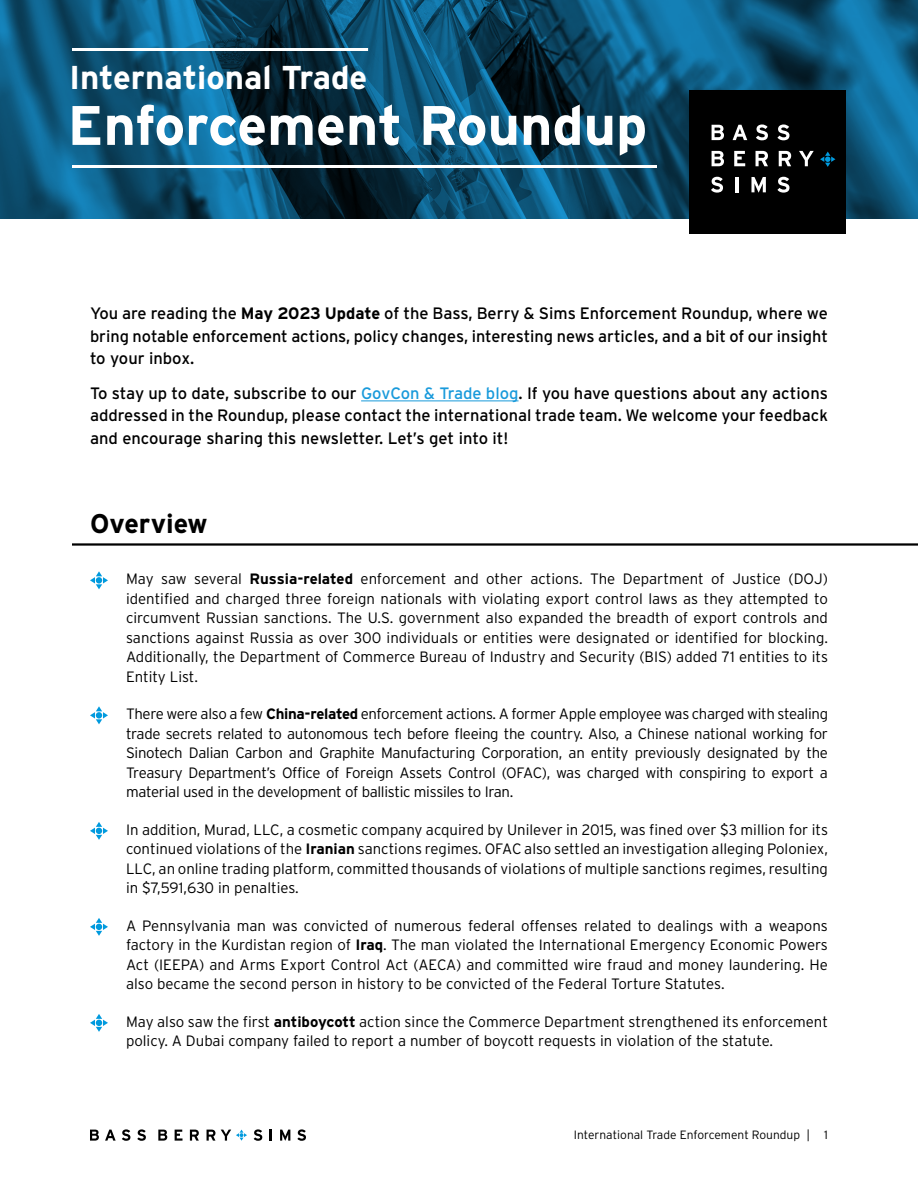
<style>
.page{position:relative;width:918px;height:1188px;background:#fff}
.page>*{position:absolute;margin:0;border:0;box-sizing:border-box;transform-origin:0 0}
.t1{font:700 55.5px "Interstate";color:#fff}
.t2{font:700 33px "Interstate";color:#fff}
.t3{font:700 27px "Interstate";color:#000}
.t4{font:16.5px/22.5px "Interstate";color:#000;text-align:justify}
.t5{font:300 15px/19.5px "Interstate";color:#000;text-align:justify}
.t6{font:300 12px "Interstate";color:#000}
.s1{font-weight:700}
.s2{color:#199adb}
</style>
<div class="page">
<svg style="left:90px;top:1130px;width:9px;height:11px"></svg>
<svg style="left:105px;top:1130px;width:11px;height:11px"></svg>
<svg style="left:122px;top:1129px;width:8px;height:12px"></svg>
<svg style="left:137px;top:1129px;width:9px;height:12px"></svg>
<svg style="left:158px;top:1130px;width:9px;height:11px"></svg>
<svg style="left:175px;top:1130px;width:8px;height:11px"></svg>
<svg style="left:190px;top:1130px;width:9px;height:11px"></svg>
<svg style="left:207px;top:1130px;width:8px;height:11px"></svg>
<svg style="left:254px;top:1129px;width:8px;height:12px"></svg>
<svg style="left:269px;top:1130px;width:3px;height:11px"></svg>
<svg style="left:280px;top:1130px;width:10px;height:11px"></svg>
<svg style="left:297px;top:1129px;width:9px;height:12px"></svg>
<svg style="left:221px;top:1130px;width:26px;height:11px"></svg>
<svg style="left:0;top:0;width:918px;height:219px;background:#0c4e6f"></svg>
<hr style="left:72px;top:48px;width:296px;height:3px;background:#fff">
<hr style="left:72px;top:165px;width:585px;height:3px;background:#fff">
<hr style="left:72px;top:543px;width:846px;height:3px;background:#000">
<svg style="left:90px;top:571px;width:18px;height:18px"></svg>
<svg style="left:90px;top:706px;width:18px;height:18px"></svg>
<svg style="left:90px;top:822px;width:18px;height:18px"></svg>
<svg style="left:90px;top:918px;width:18px;height:18px"></svg>
<svg style="left:90px;top:1014px;width:18px;height:18px"></svg>
<div style="left:689px;top:90px;width:157px;height:144px;background:#000"></div>
<svg style="left:712px;top:125px;width:12px;height:15px"></svg>
<svg style="left:733px;top:125px;width:14px;height:15px"></svg>
<svg style="left:756px;top:124px;width:12px;height:16px"></svg>
<svg style="left:777px;top:124px;width:12px;height:16px"></svg>
<svg style="left:712px;top:151px;width:12px;height:15px"></svg>
<svg style="left:734px;top:151px;width:11px;height:15px"></svg>
<svg style="left:756px;top:151px;width:12px;height:15px"></svg>
<svg style="left:779px;top:151px;width:12px;height:15px"></svg>
<svg style="left:799px;top:151px;width:15px;height:15px"></svg>
<svg style="left:711px;top:177px;width:12px;height:16px"></svg>
<hr style="left:735px;top:177px;width:3px;height:15px;background:#fff">
<svg style="left:751px;top:177px;width:15px;height:16px"></svg>
<svg style="left:777px;top:177px;width:12px;height:16px"></svg>
<svg style="left:820px;top:152px;width:15px;height:15px"></svg>
<hr style="left:361px;top:401px;width:158px;height:1px;background:#199adb">
<h2 class="t2" style="left:69px;top:59px;width:300px">International Trade</h2>
<h1 class="t1" style="left:68px;top:94px;width:581px">Enforcement Roundup</h1>
<p class="t4" style="left:90px;top:302px;width:739px">You are reading the <span class="s1">May 2023 Update</span> of the Bass, Berry &amp; Sims Enforcement Roundup, where we bring notable enforcement actions, policy changes, interesting news articles, and a bit of our insight to your inbox.</p>
<p class="t4" style="left:90px;top:382px;width:740px">To stay up to date, subscribe to our <span class="s2">GovCon &amp; Trade blog</span>. If you have questions about any actions addressed in the Roundup, please contact the international trade team. We welcome your feedback and encourage sharing this newsletter. Let’s get into it!</p>
<h3 class="t3" style="left:90px;top:509px;width:119px">Overview</h3>
<p class="t5" style="left:126px;top:569px;width:704px">May saw several <span class="s1">Russia-related</span> enforcement and other actions. The Department of Justice (DOJ) identified and charged three foreign nationals with violating export control laws as they attempted to circumvent Russian sanctions. The U.S. government also expanded the breadth of export controls and sanctions against Russia as over 300 individuals or entities were designated or identified for blocking.<br>Additionally, the Department of Commerce Bureau of Industry and Security (BIS) added 71 entities to its Entity List.</p>
<p class="t5" style="left:126px;top:704px;width:704px">There were also a few <span class="s1">China-related</span> enforcement actions. A former Apple employee was charged with stealing trade secrets related to autonomous tech before fleeing the country. Also, a Chinese national working for Sinotech Dalian Carbon and Graphite Manufacturing Corporation, an entity previously designated by the Treasury Department’s Office of Foreign Assets Control (OFAC), was charged with conspiring to export a material used in the development of ballistic missiles to Iran.</p>
<p class="t5" style="left:126px;top:819px;width:704px">In addition, Murad, LLC, a cosmetic company acquired by Unilever in 2015, was fined over $3 million for its continued violations of the <span class="s1">Iranian</span> sanctions regimes. OFAC also settled an investigation alleging Poloniex, LLC, an online trading platform, committed thousands of violations of multiple sanctions regimes, resulting in $7,591,630 in penalties.</p>
<p class="t5" style="left:126px;top:915px;width:703px">A Pennsylvania man was convicted of numerous federal offenses related to dealings with a weapons factory in the Kurdistan region of <span class="s1">Iraq</span>. The man violated the International Emergency Economic Powers Act (IEEPA) and Arms Export Control Act (AECA) and committed wire fraud and money laundering. He also became the second person in history to be convicted of the Federal Torture Statutes.</p>
<p class="t5" style="left:126px;top:1011px;width:703px">May also saw the first <span class="s1">antiboycott</span> action since the Commerce Department strengthened its enforcement policy. A Dubai company failed to report a number of boycott requests in violation of the statute.</p>
<p class="t6" style="left:574px;top:1128px;width:256px">International Trade Enforcement Roundup | 1</p>
</div>
